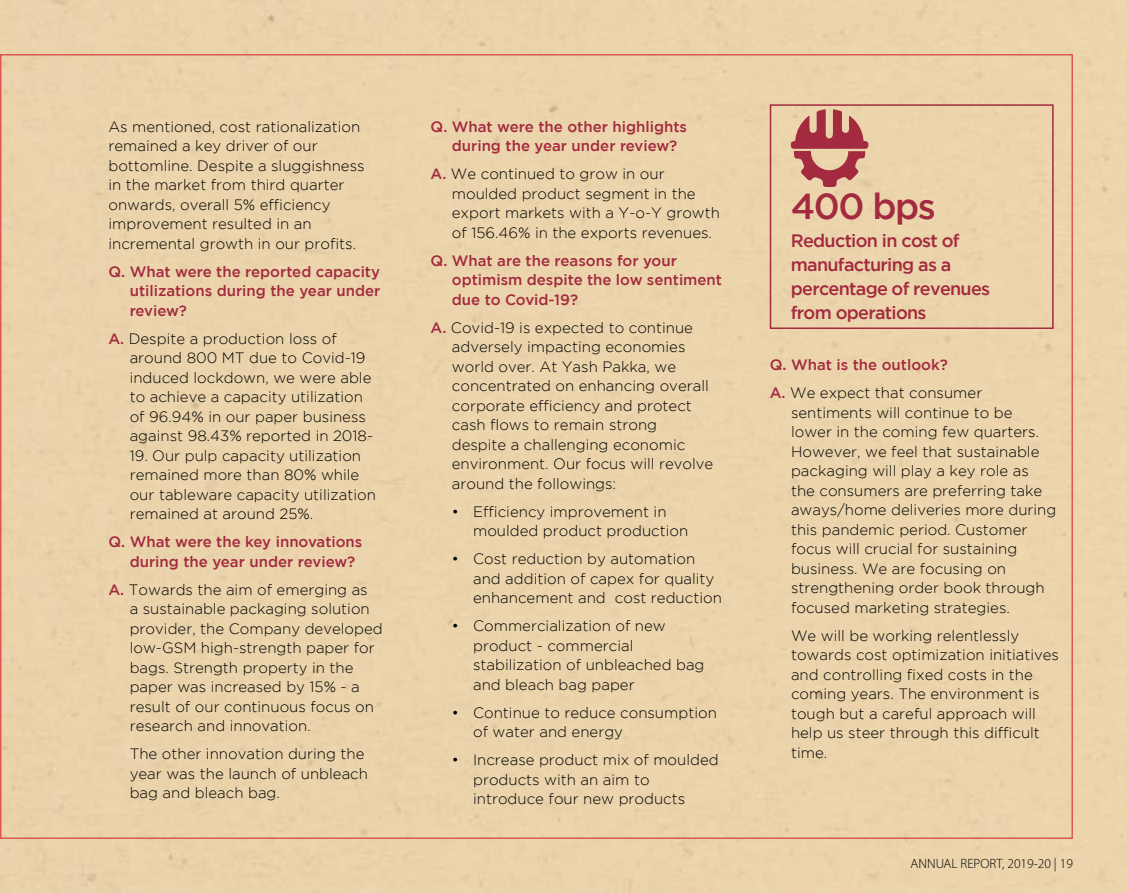
<style>
.page{position:relative;width:1127px;height:893px;background:#ebd4ab}
.page>*{position:absolute;margin:0;border:0;box-sizing:border-box;transform-origin:0 0}
.t1{font:500 36px "Gotham";letter-spacing:-.04em;color:#a32a3f}
.t2{font:500 18px/24px "Gotham";letter-spacing:-.04em;color:#a32a3f}
.t3{font:300 15px/19.5px "Gotham";color:#000}
.t4{font:500 15px/19.5px "Gotham";color:#a32a3f}
.t5{font:300 13.5px "Myriad Pro";color:#000}
.s1{font-weight:500;color:#a32a3f}
.s2{font-weight:300;color:#000}
</style>
<div class="page">
<div style="left:770px;top:104px;width:283px;height:225px;border:2px solid #a32a3f"></div>
<svg style="left:791px;top:109px;width:77px;height:78px;background:#c78075"></svg>
<p class="t3" style="left:108px;top:116px;width:258px">As mentioned, cost rationalization remained a key driver of our bottomline. Despite a sluggishness in the market from third quarter onwards, overall 5% efficiency improvement resulted in an incremental growth in our profits.</p>
<p class="t4" style="left:130px;top:261px;width:252px;text-align:justify;text-indent:-21px">Q. What were the reported capacity utilizations during the year under review?</p>
<p class="t3" style="left:130px;top:328px;width:245px;text-indent:-21px"><span class="s1">A.</span> Despite a production loss of around 800 MT due to Covid-19 induced lockdown, we were able to achieve a capacity utilization of 96.94% in our paper business against 98.43% reported in 2018-</p>
<p class="t3" style="left:130px;top:445px;width:248px">19. Our pulp capacity utilization remained more than 80% while our tableware capacity utilization remained at around 25%.</p>
<p class="t4" style="left:130px;top:532px;width:234px;text-indent:-21px">Q. What were the key innovations during the year under review?</p>
<p class="t3" style="left:130px;top:579px;width:255px;text-indent:-21px"><span class="s1">A.</span> Towards the aim of emerging as<br>a sustainable packaging solution provider, the Company developed low-GSM high-strength paper for bags. Strength property in the paper was increased by 15% - a result of our continuous focus on research and innovation.</p>
<p class="t3" style="left:130px;top:744px;width:240px">The other innovation during the year was the launch of unbleach bag and bleach bag.</p>
<p class="t4" style="left:452px;top:116px;width:237px;text-indent:-21px">Q. What were the other highlights during the year under review?</p>
<p class="t3" style="left:452px;top:164px;width:270px;text-indent:-21px"><span class="s1">A.</span> We continued to grow in our moulded product segment in the export markets with a Y-o-Y growth of 156.46% in the exports revenues.</p>
<p class="t4" style="left:452px;top:250px;width:272px;text-indent:-21px">Q. What are the reasons for your optimism despite the low sentiment due to Covid-19?</p>
<p class="t3" style="left:452px;top:317px;width:263px;text-indent:-21px"><span class="s1">A.</span> Covid-19 is expected to continue adversely impacting economies world over. At Yash Pakka, we concentrated on enhancing overall corporate efficiency and protect cash flows to remain strong despite a challenging economic environment. Our focus will revolve around the followings:</p>
<p class="t3" style="left:473px;top:501px;width:217px;text-indent:-21px">• Efficiency improvement in moulded product production</p>
<p class="t3" style="left:473px;top:549px;width:250px;text-indent:-21px">• Cost reduction by automation and addition of capex for quality enhancement and cost reduction</p>
<p class="t3" style="left:473px;top:616px;width:233px;text-indent:-21px">• Commercialization of new product - commercial stabilization of unbleached bag and bleach bag paper</p>
<p class="t3" style="left:473px;top:702px;width:245px;text-indent:-21px">• Continue to reduce consumption of water and energy</p>
<p class="t3" style="left:473px;top:750px;width:247px;text-indent:-21px">• Increase product mix of moulded products with an aim to introduce four new products</p>
<h1 class="t1" style="left:791px;top:186px;width:147px">400 bps</h1>
<p class="t2" style="left:791px;top:228px;width:201px">Reduction in cost of manufacturing as a percentage of revenues from operations</p>
<p class="t4" style="left:770px;top:351px;width:214px;line-height:28px">Q. What is the outlook?<br>A. <span class="s2">We expect that consumer</span></p>
<p class="t3" style="left:791px;top:402px;width:267px">sentiments will continue to be lower in the coming few quarters.<br>However, we feel that sustainable packaging will play a key role as the consumers are preferring take aways/home deliveries more during this pandemic period. Customer focus will crucial for sustaining business. We are focusing on strengthening order book through focused marketing strategies.</p>
<p class="t3" style="left:791px;top:625px;width:269px">We will be working relentlessly towards cost optimization initiatives and controlling fixed costs in the coming years. The environment is tough but a careful approach will help us steer through this difficult time.</p>
<p class="t5" style="left:910px;top:856px;width:164px">ANNUAL REPORT, 2019-20 | 19</p>
</div>
